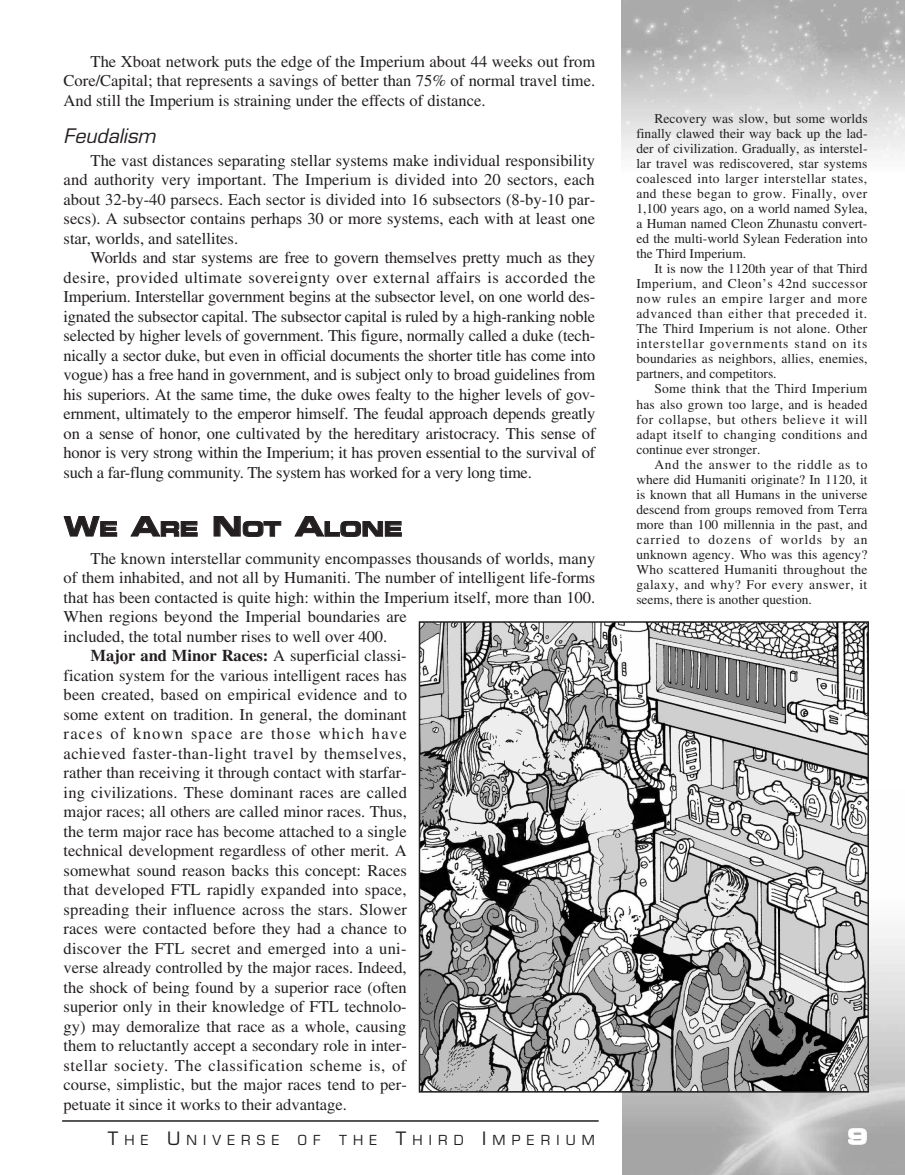
<style>
.page{position:relative;width:905px;height:1175px;background:#fff}
.page>*{position:absolute;margin:0;border:0;box-sizing:border-box;transform-origin:0 0}
.t1{font:21px "Eurostile Bold Extended Two";color:#fff}
.t2{font:20.25px "Eurostile Bold Extended Two";letter-spacing:-.01em;color:#231f20}
.t3{font:italic 19.5px "Eurostile";color:#231f20}
.t4{font:16.5px/19.5px "Times";color:#231f20;text-align:justify}
.t5{font:16.5px "Times";letter-spacing:.03em;color:#231f20}
.t6{font:16.5px "Times";letter-spacing:.035em;color:#231f20}
.t7{font:700 16.5px "Times";color:#231f20}
.t8{font:16.5px "Times";letter-spacing:.075em;color:#231f20}
.t9{font:13.5px/15px "Times";color:#231f20;text-align:justify}
.t10{font:13.5px "Eurostile";letter-spacing:.46em;color:#231f20}
.s1{font-size:27px}
.s2{font-weight:400}
.s3{font-size:18px}
</style>
<div class="page">
<img style="left:622px;top:789px;width:282px;height:385px">
<img style="left:621px;top:0;width:283px;height:157px">
<hr style="left:62px;top:1120px;width:536px;height:1px;background:#231f20">
<img style="left:421px;top:624px;width:444px;height:465px">
<div style="left:418px;top:621px;width:450px;height:471px;border:2px solid #231f20"></div>
<p class="t4" style="left:64px;top:51px;width:533px;text-indent:27px">The Xboat network puts the edge of the Imperium about 44 weeks out from Core/Capital; that represents a savings of better than 75% of normal travel time.<br>And still the Imperium is straining under the effects of distance.</p>
<p class="t3" style="left:64px;top:124px;width:93px">Feudalism</p>
<p class="t4" style="left:64px;top:150px;width:533px;text-indent:27px">The vast distances separating stellar systems make individual responsibility and authority very important. The Imperium is divided into 20 sectors, each about 32-by-40 parsecs. Each sector is divided into 16 subsectors (8-by-10 par&shy;secs). A subsector contains perhaps 30 or more systems, each with at least one star, worlds, and satellites.</p>
<p class="t4" style="left:64px;top:248px;width:533px;text-indent:27px">Worlds and star systems are free to govern themselves pretty much as they desire, provided ultimate sovereignty over external affairs is accorded the Imperium. Interstellar government begins at the subsector level, on one world des&shy;ignated the subsector capital. The subsector capital is ruled by a high-ranking noble selected by higher levels of government. This figure, normally called a duke (tech&shy;nically a sector duke, but even in official documents the shorter title has come into vogue) has a free hand in government, and is subject only to broad guidelines from his superiors. At the same time, the duke owes fealty to the higher levels of gov&shy;ernment, ultimately to the emperor himself. The feudal approach depends greatly on a sense of honor, one cultivated by the hereditary aristocracy. This sense of honor is very strong within the Imperium; it has proven essential to the survival of such a far-flung community. The system has worked for a very long time.</p>
<p class="t2" style="left:64px;top:514px;width:340px"><span class="s1">W</span>E <span class="s1">A</span>RE <span class="s1">N</span>OT <span class="s1">A</span>LONE</p>
<p class="t4" style="left:91px;top:548px;width:506px">The known interstellar community encompasses thousands of worlds, many</p>
<p class="t4" style="left:64px;top:567px;width:533px">of them inhabited, and not all by Humaniti. The number of intelligent life-forms</p>
<p class="t4" style="left:64px;top:587px;width:533px">that has been contacted is quite high: within the Imperium itself, more than 100.</p>
<p class="t4" style="left:64px;top:606px;width:344px">When regions beyond the Imperial boundaries are</p>
<p class="t4" style="left:64px;top:626px;width:325px">included, the total number rises to well over 400.</p>
<p class="t7" style="left:91px;top:645px;width:317px">Major and Minor Races: <span class="s2">A superficial classi-</span></p>
<p class="t4" style="left:64px;top:665px;width:344px">fication system for the various intelligent races has</p>
<p class="t4" style="left:64px;top:684px;width:345px">been created, based on empirical evidence and to</p>
<p class="t4" style="left:64px;top:704px;width:345px">some extent on tradition. In general, the dominant</p>
<p class="t8" style="left:64px;top:724px;width:344px">races of known space are those which have</p>
<p class="t5" style="left:64px;top:743px;width:344px">achieved faster-than-light travel by themselves,</p>
<p class="t4" style="left:64px;top:762px;width:344px">rather than receiving it through contact with starfar-</p>
<p class="t4" style="left:64px;top:782px;width:345px">ing civilizations. These dominant races are called</p>
<p class="t4" style="left:64px;top:801px;width:345px">major races; all others are called minor races. Thus,</p>
<p class="t4" style="left:64px;top:821px;width:345px">the term major race has become attached to a single</p>
<p class="t4" style="left:64px;top:840px;width:344px">technical development regardless of other merit. A</p>
<p class="t4" style="left:64px;top:860px;width:344px">somewhat sound reason backs this concept: Races</p>
<p class="t4" style="left:64px;top:879px;width:344px">that developed FTL rapidly expanded into space,</p>
<p class="t4" style="left:64px;top:899px;width:345px">spreading their influence across the stars. Slower</p>
<p class="t4" style="left:64px;top:918px;width:344px">races were contacted before they had a chance to</p>
<p class="t4" style="left:64px;top:938px;width:344px">discover the FTL secret and emerged into a uni-</p>
<p class="t4" style="left:64px;top:957px;width:344px">verse already controlled by the major races. Indeed,</p>
<p class="t4" style="left:64px;top:977px;width:344px">the shock of being found by a superior race (often</p>
<p class="t4" style="left:64px;top:996px;width:344px">superior only in their knowledge of FTL technolo-</p>
<p class="t4" style="left:64px;top:1016px;width:344px">gy) may demoralize that race as a whole, causing</p>
<p class="t4" style="left:64px;top:1035px;width:345px">them to reluctantly accept a secondary role in inter-</p>
<p class="t6" style="left:64px;top:1055px;width:344px">stellar society. The classification scheme is, of</p>
<p class="t4" style="left:64px;top:1074px;width:345px">course, simplistic, but the major races tend to per-</p>
<p class="t4" style="left:64px;top:1094px;width:285px">petuate it since it works to their advantage.</p>
<p class="t10" style="left:108px;top:1131px;width:173px"><span class="s3">T</span>HE <span class="s3">U</span>NIVERSE</p>
<p class="t10" style="left:298px;top:1131px;width:24px">O F</p>
<p class="t10" style="left:339px;top:1131px;width:257px">THE <span class="s3">T</span>HIRD <span class="s3">I</span>MPERIUM</p>
<p class="t1" style="left:847px;top:1121px;width:22px">9</p>
<p class="t9" style="left:636px;top:111px;width:233px;text-indent:18px">Recovery was slow, but some worlds finally clawed their way back up the lad&shy;der of civilization. Gradually, as interstel&shy;lar travel was rediscovered, star systems coalesced into larger interstellar states, and these began to grow. Finally, over 1,100 years ago, on a world named Sylea, a Human named Cleon Zhunastu convert&shy;ed the multi-world Sylean Federation into the Third Imperium.</p>
<p class="t9" style="left:636px;top:261px;width:233px;text-indent:18px">It is now the 1120th year of that Third Imperium, and Cleon’s 42nd successor now rules an empire larger and more advanced than either that preceded it.<br>The Third Imperium is not alone. Other interstellar governments stand on its boundaries as neighbors, allies, enemies, partners, and competitors.</p>
<p class="t9" style="left:636px;top:381px;width:233px;text-indent:18px">Some think that the Third Imperium has also grown too large, and is headed for collapse, but others believe it will adapt itself to changing conditions and continue ever stronger.</p>
<p class="t9" style="left:636px;top:456px;width:233px;text-indent:18px">And the answer to the riddle as to where did Humaniti originate? In 1120, it is known that all Humans in the universe descend from groups removed from Terra more than 100 millennia in the past, and carried to dozens of worlds by an unknown agency. Who was this agency?<br>Who scattered Humaniti throughout the galaxy, and why? For every answer, it seems, there is another question.</p>
</div>
